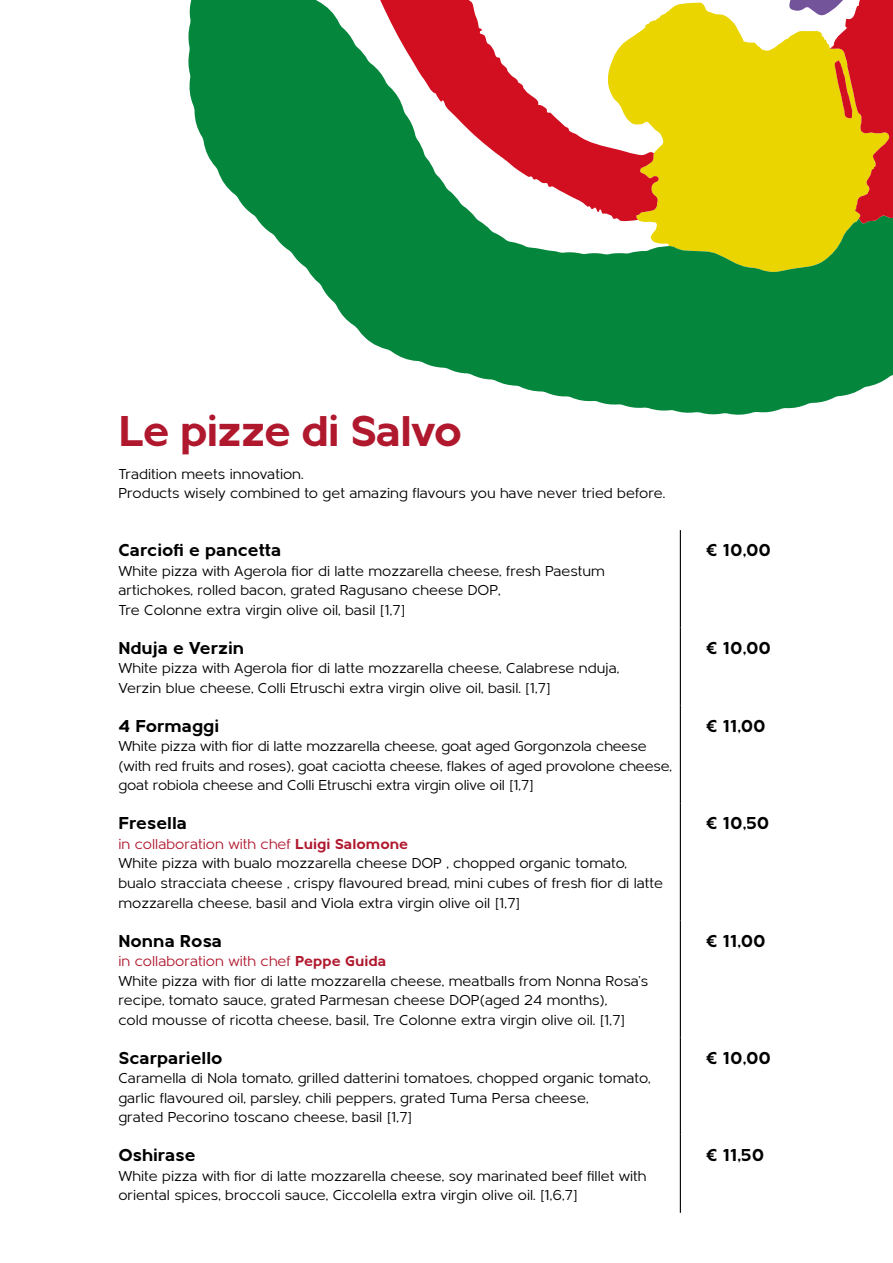
<style>
.page{position:relative;width:893px;height:1263px;background:#fff}
.page>*{position:absolute;margin:0;border:0;box-sizing:border-box;transform-origin:0 0}
.t1{font:700 45px "Metrisch";letter-spacing:-.03em;color:#b0182e}
.t2{font:700 18px "Metrisch";color:#000}
.t3{font:15px/19.5px "Metrisch";color:#000}
.s1{color:#b0182e}
.s2{font-weight:700;color:#b0182e}
</style>
<div class="page">
<svg style="left:188px;top:0;width:705px;height:415px;fill:#04863d"></svg>
<svg style="left:359px;top:0;width:15px;height:222px;fill:#04863d"></svg>
<svg style="left:374px;top:0;width:519px;height:223px"></svg>
<svg style="left:834px;top:60px;width:18px;height:58px"></svg>
<hr style="left:680px;top:530px;width:1px;height:98px;background:#000">
<hr style="left:680px;top:628px;width:1px;height:78px;background:#000">
<hr style="left:680px;top:706px;width:1px;height:97px;background:#000">
<hr style="left:680px;top:803px;width:1px;height:117px;background:#000">
<hr style="left:680px;top:920px;width:1px;height:117px;background:#000">
<hr style="left:680px;top:1037px;width:1px;height:98px;background:#000">
<hr style="left:680px;top:1135px;width:1px;height:78px;background:#000">
<h1 class="t1" style="left:118px;top:406px;width:345px">Le pizze di Salvo</h1>
<p class="t3" style="left:118px;top:464px;width:548px">Tradition meets innovation.<br>Products wisely combined to get amazing flavours you have never tried before.</p>
<p class="t2" style="left:118px;top:540px;width:164px">Carciofi e pancetta</p>
<p class="t3" style="left:118px;top:561px;width:488px">White pizza with Agerola fior di latte mozzarella cheese, fresh Paestum artichokes, rolled bacon, grated Ragusano cheese DOP,<br>Tre Colonne extra virgin olive oil, basil [1,7]</p>
<p class="t2" style="left:118px;top:638px;width:127px">Nduja e Verzin</p>
<p class="t3" style="left:118px;top:659px;width:502px">White pizza with Agerola fior di latte mozzarella cheese, Calabrese nduja,<br>Verzin blue cheese, Colli Etruschi extra virgin olive oil, basil. [1,7]</p>
<p class="t2" style="left:118px;top:716px;width:102px">4 Formaggi</p>
<p class="t3" style="left:118px;top:737px;width:555px">White pizza with fior di latte mozzarella cheese, goat aged Gorgonzola cheese (with red fruits and roses), goat caciotta cheese, flakes of aged provolone cheese, goat robiola cheese and Colli Etruschi extra virgin olive oil [1,7]</p>
<p class="t2" style="left:118px;top:813px;width:70px">Fresella</p>
<p class="t3" style="left:118px;top:834px;width:546px"><span class="s1">in collaboration with chef</span> <span class="s2">Luigi Salomone<br></span>White pizza with bualo mozzarella cheese DOP , chopped organic tomato, bualo stracciata cheese , crispy flavoured bread, mini cubes of fresh fior di latte mozzarella cheese, basil and Viola extra virgin olive oil [1,7]</p>
<p class="t2" style="left:118px;top:930px;width:105px">Nonna Rosa</p>
<p class="t3" style="left:118px;top:951px;width:531px"><span class="s1">in collaboration with chef</span> <span class="s2">Peppe Guida<br></span>White pizza with fior di latte mozzarella cheese, meatballs from Nonna Rosa’s recipe, tomato sauce, grated Parmesan cheese DOP(aged 24 months),<br>cold mousse of ricotta cheese, basil, Tre Colonne extra virgin olive oil. [1,7]</p>
<p class="t2" style="left:118px;top:1047px;width:106px">Scarpariello</p>
<p class="t3" style="left:118px;top:1068px;width:534px">Caramella di Nola tomato, grilled datterini tomatoes, chopped organic tomato, garlic flavoured oil, parsley, chili peppers, grated Tuma Persa cheese,<br>grated Pecorino toscano cheese, basil [1,7]</p>
<p class="t2" style="left:118px;top:1145px;width:79px">Oshirase</p>
<p class="t3" style="left:118px;top:1166px;width:530px">White pizza with fior di latte mozzarella cheese, soy marinated beef fillet with oriental spices, broccoli sauce, Ciccolella extra virgin olive oil. [1,6,7]</p>
<p class="t2" style="left:706px;top:540px;width:67px">€ 10,00</p>
<p class="t2" style="left:706px;top:638px;width:67px">€ 10,00</p>
<p class="t2" style="left:706px;top:716px;width:61px">€ 11,00</p>
<p class="t2" style="left:706px;top:813px;width:65px">€ 10,50</p>
<p class="t2" style="left:706px;top:930px;width:61px">€ 11,00</p>
<p class="t2" style="left:706px;top:1047px;width:67px">€ 10,00</p>
<p class="t2" style="left:706px;top:1145px;width:60px">€ 11,50</p>
</div>
